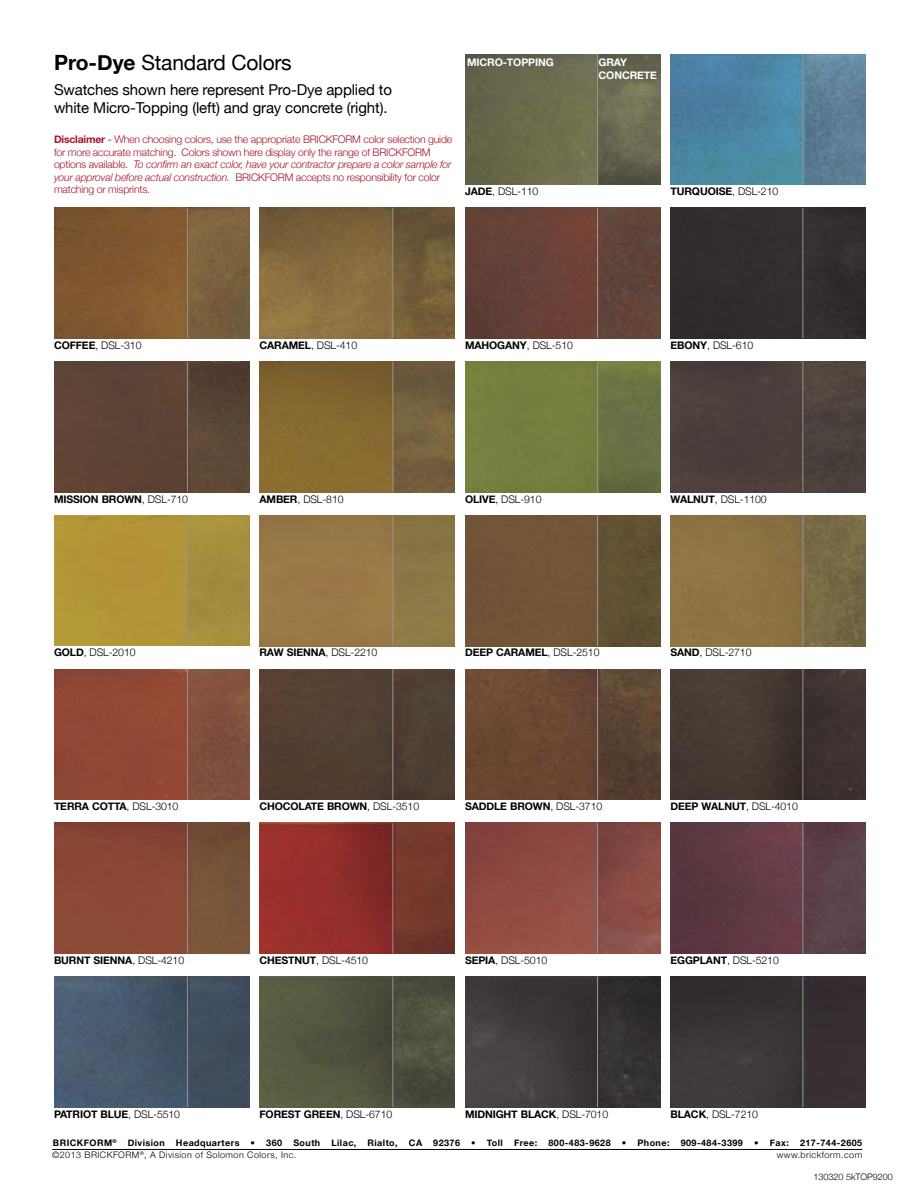
<style>
.page{position:relative;width:918px;height:1188px;background:#fff}
.page>*{position:absolute;margin:0;border:0;box-sizing:border-box;transform-origin:0 0}
.text_head{font:21px "Helvetica Neue";letter-spacing:-.01em;color:#000}
.text_body{font:15px/18px "Helvetica Neue";letter-spacing:-.01em;color:#000}
.t1{font:300 10.5px/12.6px "Helvetica Neue";letter-spacing:-.02em;color:#a9122a}
.List{font:700 10.5px "Helvetica Neue";letter-spacing:-.01em;color:#000}
.List-2{font:300 10.5px "Helvetica Neue";letter-spacing:-.01em;color:#000}
.Body_Text{font:700 10.5px "Helvetica Neue";letter-spacing:-.01em;color:#fff}
.Body_Text-2{font:300 10.5px "Helvetica Neue";letter-spacing:-.01em;color:#000}
.t2{font:700 9px "Helvetica Neue";letter-spacing:.05em;color:#000}
.t3{font:300 9px "Helvetica Neue";letter-spacing:.05em;color:#000}
.t4{font:300 9px "Helvetica Neue";color:#000}
.s1{font-weight:700}
.s2{font-weight:400}
.s3{font-style:italic}
.s4{font-weight:300}
</style>
<div class="page">
<hr style="left:52px;top:1149px;width:810px;height:1px;background:#000">
<img style="left:465px;top:54px;width:195px;height:131px">
<img style="left:670px;top:54px;width:196px;height:131px">
<img style="left:54px;top:208px;width:195px;height:131px">
<img style="left:260px;top:208px;width:195px;height:131px">
<img style="left:465px;top:208px;width:195px;height:131px">
<div style="left:670px;top:208px;width:196px;height:131px;background:#312d2c"></div>
<img style="left:54px;top:362px;width:195px;height:130px">
<img style="left:260px;top:362px;width:195px;height:130px">
<img style="left:465px;top:362px;width:195px;height:130px">
<div style="left:670px;top:362px;width:196px;height:130px;background:#4a3f3c"></div>
<img style="left:54px;top:515px;width:195px;height:131px">
<img style="left:260px;top:515px;width:195px;height:131px">
<img style="left:465px;top:515px;width:195px;height:131px">
<img style="left:670px;top:515px;width:196px;height:131px">
<img style="left:54px;top:669px;width:195px;height:131px">
<img style="left:260px;top:669px;width:195px;height:131px">
<img style="left:465px;top:669px;width:195px;height:131px">
<img style="left:670px;top:669px;width:196px;height:131px">
<img style="left:54px;top:823px;width:195px;height:131px">
<img style="left:260px;top:823px;width:195px;height:131px">
<img style="left:465px;top:823px;width:195px;height:131px">
<img style="left:670px;top:823px;width:196px;height:131px">
<img style="left:54px;top:976px;width:195px;height:131px">
<img style="left:260px;top:976px;width:195px;height:131px">
<img style="left:465px;top:976px;width:195px;height:131px">
<img style="left:670px;top:976px;width:196px;height:131px">
<hr style="left:597px;top:54px;width:1px;height:130px;background:#939393">
<hr style="left:802px;top:54px;width:1px;height:130px;background:#939393">
<hr style="left:597px;top:208px;width:1px;height:130px;background:#939393">
<hr style="left:802px;top:208px;width:1px;height:130px;background:#939393">
<hr style="left:187px;top:208px;width:1px;height:130px;background:#939393">
<hr style="left:392px;top:208px;width:1px;height:130px;background:#939393">
<hr style="left:597px;top:362px;width:1px;height:130px;background:#939393">
<hr style="left:802px;top:362px;width:1px;height:130px;background:#939393">
<hr style="left:187px;top:362px;width:1px;height:130px;background:#939393">
<hr style="left:392px;top:362px;width:1px;height:130px;background:#939393">
<hr style="left:597px;top:516px;width:1px;height:130px;background:#939393">
<hr style="left:802px;top:516px;width:1px;height:130px;background:#939393">
<hr style="left:187px;top:516px;width:1px;height:130px;background:#939393">
<hr style="left:392px;top:516px;width:1px;height:130px;background:#939393">
<hr style="left:597px;top:669px;width:1px;height:130px;background:#939393">
<hr style="left:802px;top:669px;width:1px;height:130px;background:#939393">
<hr style="left:187px;top:669px;width:1px;height:130px;background:#939393">
<hr style="left:392px;top:669px;width:1px;height:130px;background:#939393">
<hr style="left:597px;top:823px;width:1px;height:130px;background:#939393">
<hr style="left:802px;top:823px;width:1px;height:130px;background:#939393">
<hr style="left:187px;top:823px;width:1px;height:130px;background:#939393">
<hr style="left:392px;top:823px;width:1px;height:130px;background:#939393">
<hr style="left:597px;top:977px;width:1px;height:130px;background:#939393">
<hr style="left:802px;top:977px;width:1px;height:130px;background:#939393">
<hr style="left:187px;top:977px;width:1px;height:130px;background:#939393">
<hr style="left:392px;top:977px;width:1px;height:130px;background:#939393">
<p class="text_head" style="left:54px;top:50px;width:239px"><span class="s1">Pro-Dye</span> Standard Colors</p>
<p class="text_body" style="left:54px;top:80px;width:339px">Swatches shown here represent Pro-Dye applied to white Micro-Topping (left) and gray concrete (right).</p>
<p class="t1" style="left:54px;top:133px;width:400px"><span class="s1">Disclaimer</span> <span class="s2">-</span> When choosing colors, use the appropriate BRICKFORM color selection guide for more accurate matching. Colors shown here display only the range of BRICKFORM options available. <span class="s3">To confirm an exact color, have your contractor prepare a color sample for your approval before actual construction.</span> BRICKFORM accepts no responsibility for color matching or misprints.</p>
<p class="Body_Text" style="left:467px;top:56px;width:88px">MICRO-TOPPING</p>
<p class="Body_Text" style="left:599px;top:56px;width:30px">GRAY</p>
<p class="Body_Text" style="left:599px;top:69px;width:60px">CONCRETE</p>
<p class="Body_Text-2" style="left:465px;top:185px;width:75px"><span class="s1">JADE</span>, DSL-110</p>
<p class="List" style="left:670px;top:185px;width:109px">TURQUOISE<span class="s4">, DSL-210</span></p>
<p class="List-2" style="left:54px;top:339px;width:89px"><span class="s1">COFFEE</span>, DSL-310</p>
<p class="List-2" style="left:260px;top:339px;width:99px"><span class="s1">CARAMEL</span>, DSL-410</p>
<p class="List" style="left:465px;top:339px;width:109px">MAHOGANY<span class="s4">, DSL-510</span></p>
<p class="List-2" style="left:670px;top:339px;width:84px"><span class="s1">EBONY</span>, DSL-610</p>
<p class="List" style="left:54px;top:492px;width:136px">MISSION BROWN<span class="s4">, DSL-710</span></p>
<p class="List-2" style="left:260px;top:492px;width:86px"><span class="s1">AMBER</span>, DSL-810</p>
<p class="List-2" style="left:465px;top:492px;width:78px"><span class="s1">OLIVE</span>, DSL-910</p>
<p class="List-2" style="left:670px;top:492px;width:98px"><span class="s1">WALNUT</span>, DSL-1100</p>
<p class="List-2" style="left:54px;top:646px;width:83px"><span class="s1">GOLD</span>, DSL-2010</p>
<p class="List" style="left:260px;top:646px;width:119px">RAW SIENNA<span class="s4">, DSL-2210</span></p>
<p class="List" style="left:465px;top:646px;width:136px">DEEP CARAMEL<span class="s4">, DSL-2510</span></p>
<p class="List-2" style="left:670px;top:646px;width:83px"><span class="s1">SAND</span>, DSL-2710</p>
<p class="List" style="left:54px;top:800px;width:126px">TERRA COTTA<span class="s4">, DSL-3010</span></p>
<p class="List" style="left:260px;top:800px;width:161px">CHOCOLATE BROWN<span class="s4">, DSL-3510</span></p>
<p class="List" style="left:465px;top:800px;width:139px">SADDLE BROWN<span class="s4">, DSL-3710</span></p>
<p class="List" style="left:670px;top:800px;width:129px">DEEP WALNUT<span class="s4">, DSL-4010</span></p>
<p class="List" style="left:54px;top:954px;width:132px">BURNT SIENNA<span class="s4">, DSL-4210</span></p>
<p class="List-2" style="left:260px;top:954px;width:110px"><span class="s1">CHESTNUT</span>, DSL-4510</p>
<p class="List-2" style="left:465px;top:954px;width:84px"><span class="s1">SEPIA</span>, DSL-5010</p>
<p class="List-2" style="left:670px;top:954px;width:110px"><span class="s1">EGGPLANT</span>, DSL-5210</p>
<p class="List" style="left:54px;top:1107px;width:128px">PATRIOT BLUE<span class="s4">, DSL-5510</span></p>
<p class="List" style="left:260px;top:1107px;width:134px">FOREST GREEN<span class="s4">, DSL-6710</span></p>
<p class="List" style="left:465px;top:1107px;width:145px">MIDNIGHT BLACK<span class="s4">, DSL-7010</span></p>
<p class="List-2" style="left:670px;top:1107px;width:89px"><span class="s1">BLACK</span>, DSL-7210</p>
<p class="t2" style="left:53px;top:1138px;width:811px">BRICKFORM<sup>®</sup> Division Headquarters • 360 South Lilac, Rialto, CA 92376 • Toll Free: 800-483-9628 • Phone: 909-484-3399 • Fax: 217-744-2605</p>
<p class="t4" style="left:814px;top:1171px;width:81px">130320 5kTOP9200</p>
<p class="t3" style="left:52px;top:1150px;width:246px">©2013 BRICKFORM<sup>®</sup>, A Division of Solomon Colors, Inc.</p>
<p class="t3" style="left:777px;top:1150px;width:87px">www.brickform.com</p>
</div>
